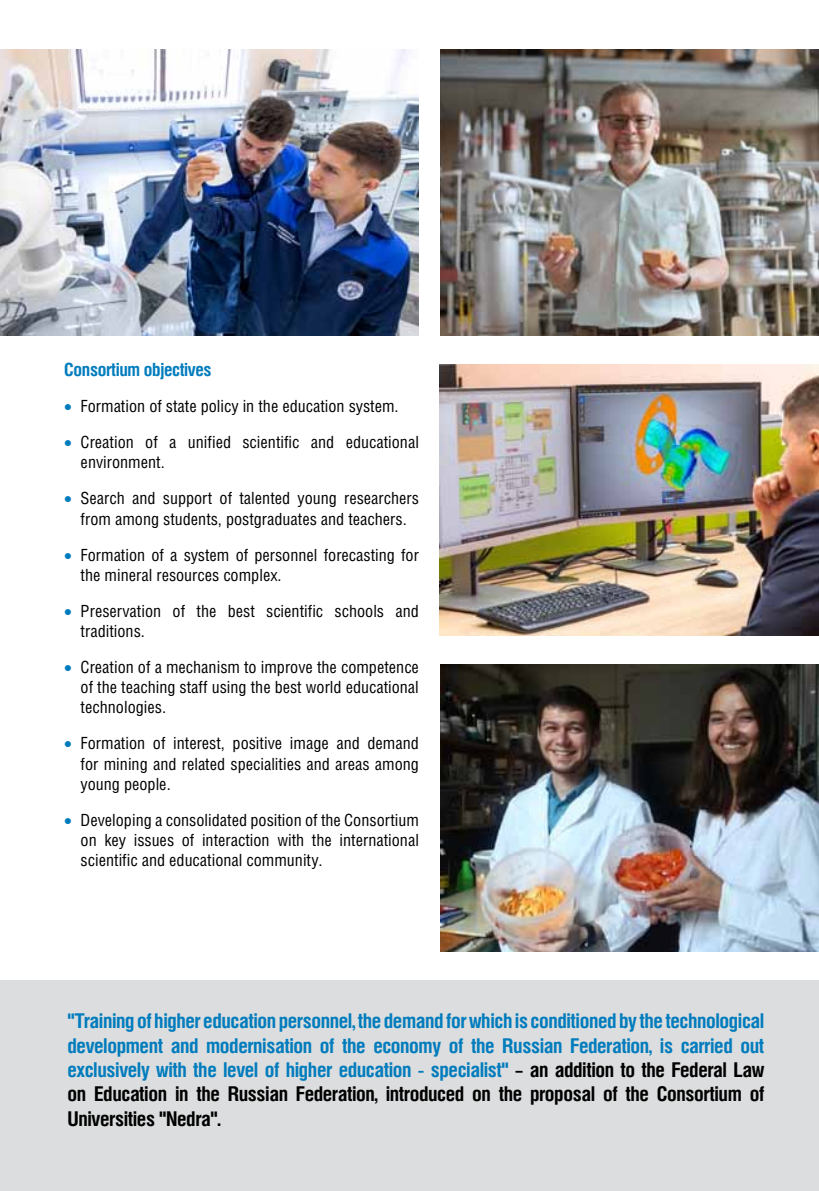
<style>
.page{position:relative;width:819px;height:1191px;background:#fff}
.page>*{position:absolute;margin:0;border:0;box-sizing:border-box;transform-origin:0 0}
.t1{font:700 20.3px/24.5px "Helios Cond";letter-spacing:-.02em;color:#007cbd;text-align:justify}
.t2{font:700 18.2px "Helios Cond";letter-spacing:-.02em;color:#007cbd}
.t3{font:16.8px/20.1px "Helios Cond";color:#000}
.s1{color:#007cbd}
.s2{color:#000}
</style>
<div class="page">
<div style="left:0;top:980px;width:819px;height:211px;background:#dcddde"></div>
<img style="left:0;top:50px;width:419px;height:285px">
<img style="left:440px;top:50px;width:379px;height:285px">
<img style="left:439px;top:365px;width:380px;height:270px">
<img style="left:440px;top:664px;width:379px;height:287px">
<p class="t2" style="left:64px;top:359px;width:149px">Consortium objectives</p>
<p class="t3" style="left:64px;top:396px;width:336px"><span class="s1">•</span> Formation of state policy in the education system.</p>
<p class="t3" style="left:81px;top:432px;width:340px;text-indent:-16px"><span class="s1">•</span> Creation of a unified scientific and educational environment.</p>
<p class="t3" style="left:64px;top:488px;width:356px;text-align:center"><span class="s1">•</span> Search and support of talented young researchers from among students, postgraduates and teachers.</p>
<p class="t3" style="left:81px;top:544px;width:340px;text-indent:-16px"><span class="s1">•</span> Formation of a system of personnel forecasting for the mineral resources complex.</p>
<p class="t3" style="left:81px;top:600px;width:340px;text-indent:-16px"><span class="s1">•</span> Preservation of the best scientific schools and traditions.</p>
<p class="t3" style="left:81px;top:656px;width:340px;text-align:justify;text-indent:-16px"><span class="s1">•</span> Creation of a mechanism to improve the competence of the teaching staff using the best world educational technologies.</p>
<p class="t3" style="left:81px;top:733px;width:340px;text-align:justify;text-indent:-16px"><span class="s1">•</span> Formation of interest, positive image and demand for mining and related specialities and areas among young people.</p>
<p class="t3" style="left:81px;top:809px;width:340px;text-align:justify;text-indent:-16px"><span class="s1">•</span> Developing a consolidated position of the Consortium on key issues of interaction with the international scientific and educational community.</p>
<p class="t1" style="left:67px;top:1008px;width:698px">"Training of higher education personnel, the demand for which is conditioned by the technological development and modernisation of the economy of the Russian Federation, is carried out exclusively with the level of higher education - specialist" <span class="s2">– an addition to the Federal Law on Education in the Russian Federation, introduced on the proposal of the Consortium of Universities "Nedra".</span></p>
</div>
